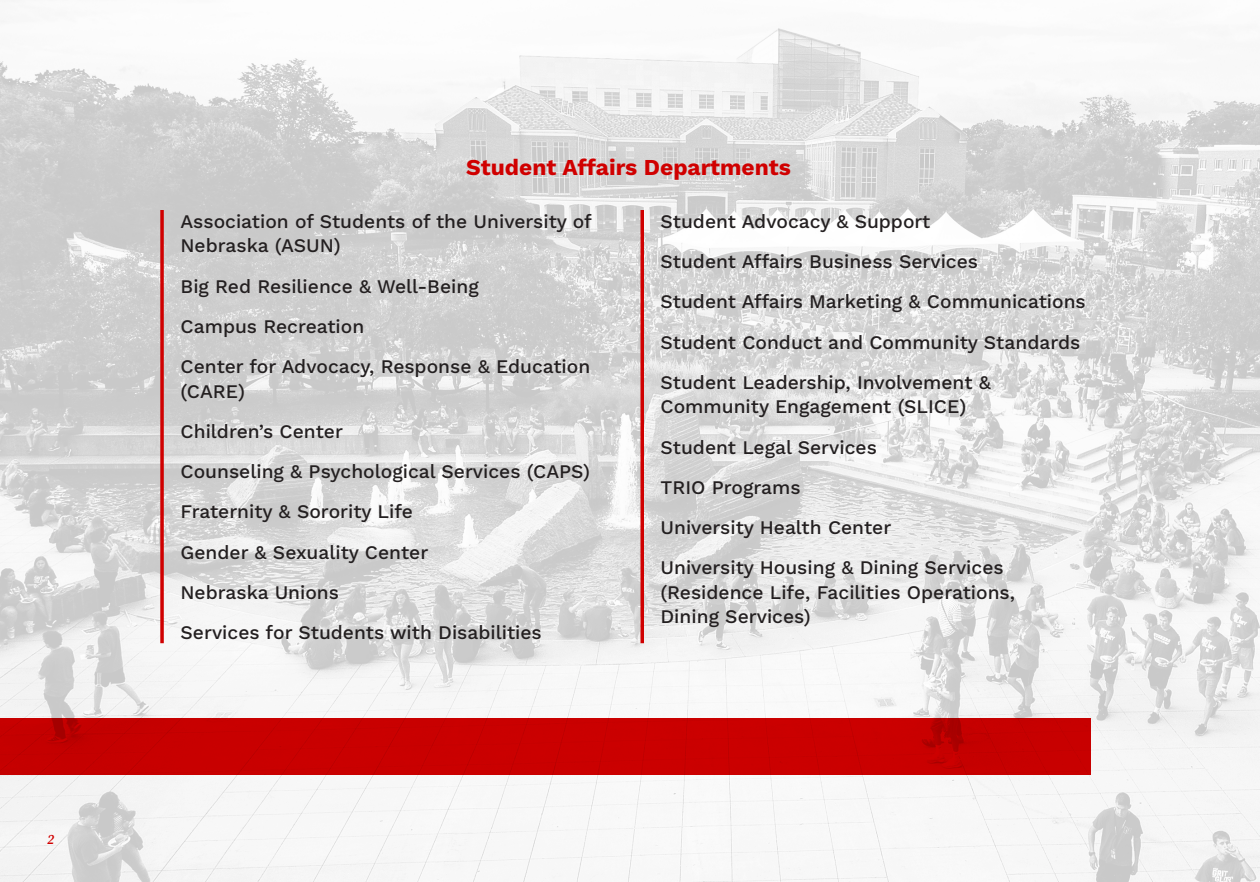
<style>
.page{position:relative;width:1260px;height:882px;background:#fff}
.page>*{position:absolute;margin:0;border:0;box-sizing:border-box;transform-origin:0 0}
.t1{font:700 22.75px "Work Sans";color:#d00000}
.t2{font:500 19.25px/40.2px "Work Sans";color:#231f20}
.t3{font:italic 600 14px "Source Serif 4";color:#d00000}
</style>
<div class="page">
<img style="left:0;top:0;width:1260px;height:882px">
<div style="left:1px;top:718px;width:1090px;height:57px;background:#c90000"></div>
<svg style="left:160px;top:210px;width:4px;height:433px;background:#d01a1a"></svg>
<svg style="left:640px;top:210px;width:4px;height:433px;background:#d11b1b"></svg>
<p class="t3" style="left:47px;top:829px;width:9px">2</p>
<p class="t1" style="left:466px;top:150px;width:326px">Student Affairs Departments</p>
<p class="t2" style="left:181px;top:208px;width:413px;line-height:24.5px">Association of Students of the University of<br>Nebraska (ASUN)</p>
<p class="t2" style="left:181px;top:265px;width:300px">Big Red Resilience &amp; Well-Being</p>
<p class="t2" style="left:181px;top:305px;width:185px">Campus Recreation</p>
<p class="t2" style="left:181px;top:354px;width:411px;line-height:24.5px">Center for Advocacy, Response &amp; Education (CARE)</p>
<p class="t2" style="left:181px;top:410px;width:164px">Children’s Center</p>
<p class="t2" style="left:181px;top:451px;width:411px">Counseling &amp; Psychological Services (CAPS)</p>
<p class="t2" style="left:181px;top:491px;width:234px">Fraternity &amp; Sorority Life</p>
<p class="t2" style="left:181px;top:531px;width:249px">Gender &amp; Sexuality Center</p>
<p class="t2" style="left:181px;top:571px;width:160px">Nebraska Unions</p>
<p class="t2" style="left:181px;top:612px;width:363px">Services for Students with Disabilities</p>
<p class="t2" style="left:661px;top:200px;width:427px">Student Advocacy &amp; Support<br>Student Affairs Business Services<br>Student Affairs Marketing &amp; Communications Student Conduct and Community Standards Student Leadership, Involvement &amp;</p>
<p class="t2" style="left:661px;top:386px;width:345px">Community Engagement (SLICE)<br>Student Legal Services<br>TRIO Programs<br>University Health Center<br>University Housing &amp; Dining Services</p>
<p class="t2" style="left:661px;top:579px;width:356px;line-height:24.5px">(Residence Life, Facilities Operations,<br>Dining Services)</p>
</div>
